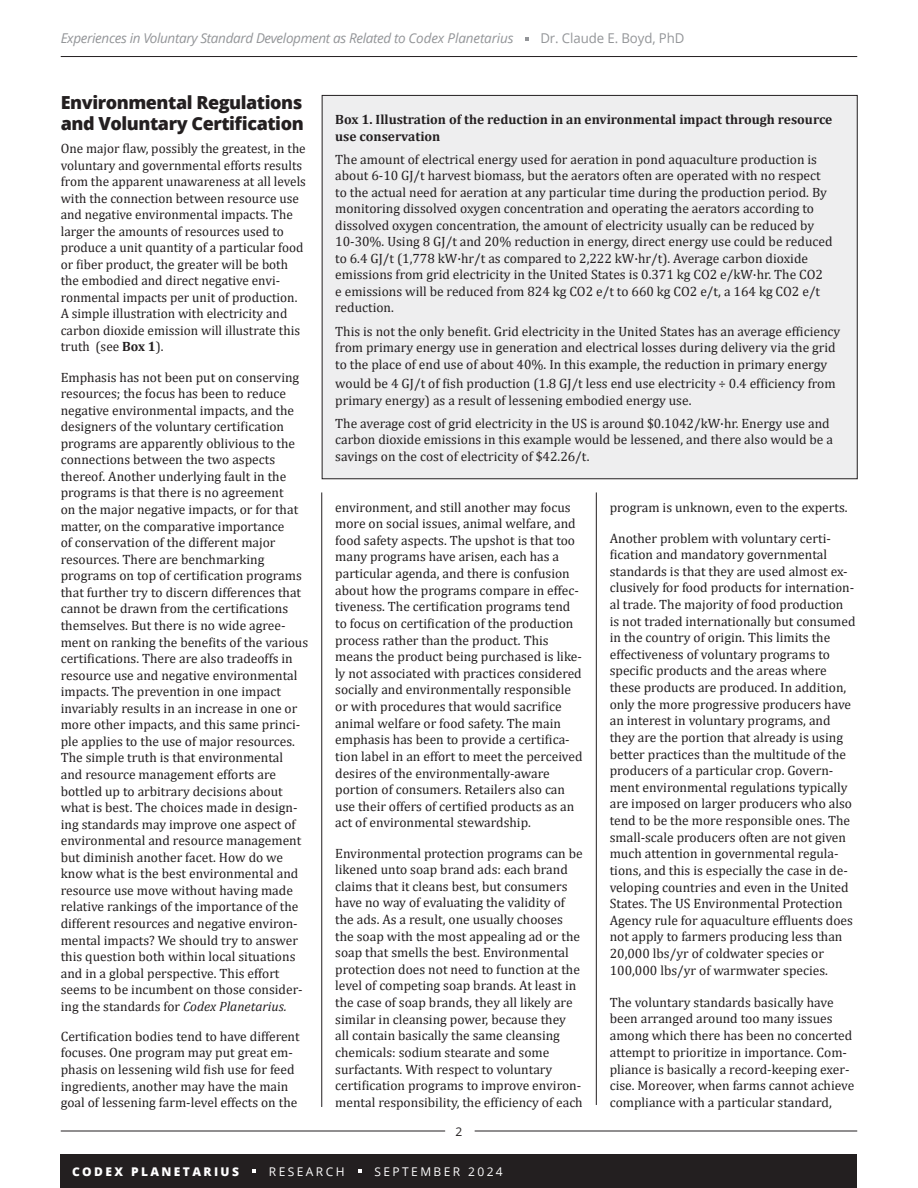
<style>
.page{position:relative;width:918px;height:1188px;background:#fff}
.page>*{position:absolute;margin:0;border:0;box-sizing:border-box;transform-origin:0 0}
.t1{font:800 18px/21px "Open Sans";letter-spacing:-.025em;color:#231f20}
.t2{font:13.5px/16.5px "Cambria";color:#231f20}
.t3{font:700 13.5px/16.5px "Cambria";color:#231f20}
.t4{font:italic 13.5px "Open Sans";letter-spacing:-.025em;color:#939598}
.t5{font:13.5px "Open Sans";letter-spacing:-.005em;color:#939598}
.t6{font:12px "Open Sans";letter-spacing:.2em;color:#fff}
.t7{font:800 12px "Open Sans";letter-spacing:.2em;color:#fff}
.t8{font:12px "Open Sans";color:#231f20}
.s1{font-weight:700}
.s2{font-style:italic}
</style>
<div class="page">
<hr style="left:61px;top:1131px;width:384px;height:1px;background:#231f20">
<hr style="left:475px;top:1131px;width:382px;height:1px;background:#231f20">
<hr style="left:61px;top:56px;width:796px;height:1px;background:#231f20">
<hr style="left:321px;top:492px;width:1px;height:615px;background:#231f20">
<hr style="left:596px;top:492px;width:1px;height:613px;background:#231f20">
<div style="left:61px;top:1154px;width:796px;height:34px;background:#231f20"></div>
<svg style="left:252px;top:1169px;width:4px;height:4px"></svg>
<svg style="left:358px;top:1169px;width:4px;height:4px"></svg>
<div style="left:322px;top:95px;width:535px;height:384px;background:#eeeeef"></div>
<svg style="left:525px;top:37px;width:4px;height:3px"></svg>
<p class="t4" style="left:61px;top:29px;width:454px">Experiences in Voluntary Standard Development as Related to Codex Planetarius</p>
<p class="t5" style="left:540px;top:29px;width:146px">Dr. Claude E. Boyd, PhD</p>
<p class="t1" style="left:61px;top:91px;width:245px">Environmental Regulations and Voluntary Certification</p>
<p class="t2" style="left:61px;top:141px;width:247px">One major flaw, possibly the greatest, in the voluntary and governmental efforts results from the apparent unawareness at all levels with the connection between resource use and negative environmental impacts. The larger the amounts of resources used to produce a unit quantity of a particular food or fiber product, the greater will be both the embodied and direct negative envi&shy;ronmental impacts per unit of production.<br>A simple illustration with electricity and carbon dioxide emission will illustrate this truth (see <span class="s1">Box 1</span>).</p>
<p class="t2" style="left:61px;top:369px;width:249px">Emphasis has not been put on conserving resources; the focus has been to reduce negative environmental impacts, and the designers of the voluntary certification programs are apparently oblivious to the connections between the two aspects thereof. Another underlying fault in the programs is that there is no agreement<br>on the major negative impacts, or for that matter, on the comparative importance<br>of conservation of the different major resources. There are benchmarking programs on top of certification programs that further try to discern differences that cannot be drawn from the certifications themselves. But there is no wide agree&shy;ment on ranking the benefits of the various certifications. There are also tradeoffs in resource use and negative environmental impacts. The prevention in one impact invariably results in an increase in one or more other impacts, and this same princi&shy;ple applies to the use of major resources.<br>The simple truth is that environmental<br>and resource management efforts are bottled up to arbitrary decisions about what is best. The choices made in design&shy;ing standards may improve one aspect of environmental and resource management but diminish another facet. How do we know what is the best environmental and resource use move without having made relative rankings of the importance of the different resources and negative environ&shy;mental impacts? We should try to answer this question both within local situations and in a global perspective. This effort seems to be incumbent on those consider&shy;ing the standards for <span class="s2">Codex Planetarius.</span></p>
<p class="t2" style="left:61px;top:1028px;width:241px">Certification bodies tend to have different focuses. One program may put great em&shy;phasis on lessening wild fish use for feed ingredients, another may have the main goal of lessening farm-level effects on the</p>
<p class="t3" style="left:335px;top:111px;width:499px">Box 1. Illustration of the reduction in an environmental impact through resource use conservation</p>
<p class="t2" style="left:335px;top:151px;width:499px">The amount of electrical energy used for aeration in pond aquaculture production is about 6-10 GJ/t harvest biomass, but the aerators often are operated with no respect to the actual need for aeration at any particular time during the production period. By monitoring dissolved oxygen concentration and operating the aerators according to dissolved oxygen concentration, the amount of electricity usually can be reduced by 10-30%. Using 8 GJ/t and 20% reduction in energy, direct energy use could be reduced to 6.4 GJ/t (1,778 kW·hr/t as compared to 2,222 kW·hr/t). Average carbon dioxide emissions from grid electricity in the United States is 0.371 kg CO2 e/kW·hr. The CO2 e emissions will be reduced from 824 kg CO2 e/t to 660 kg CO2 e/t, a 164 kg CO2 e/t reduction.</p>
<p class="t2" style="left:335px;top:323px;width:507px">This is not the only benefit. Grid electricity in the United States has an average efficiency from primary energy use in generation and electrical losses during delivery via the grid to the place of end use of about 40%. In this example, the reduction in primary energy</p>
<p class="t2" style="left:335px;top:375px;width:502px">would be 4 GJ/t of fish production (1.8 GJ/t less end use electricity ÷ 0.4 efficiency from primary energy) as a result of lessening embodied energy use.</p>
<p class="t2" style="left:335px;top:415px;width:499px">The average cost of grid electricity in the US is around $0.1042/kW·hr. Energy use and carbon dioxide emissions in this example would be lessened, and there also would be a savings on the cost of electricity of $42.26/t.</p>
<p class="t2" style="left:335px;top:499px;width:249px">environment, and still another may focus more on social issues, animal welfare, and food safety aspects. The upshot is that too many programs have arisen, each has a particular agenda, and there is confusion about how the programs compare in effec&shy;tiveness. The certification programs tend to focus on certification of the production process rather than the product. This means the product being purchased is like&shy;ly not associated with practices considered socially and environmentally responsible or with procedures that would sacrifice animal welfare or food safety. The main emphasis has been to provide a certifica&shy;tion label in an effort to meet the perceived desires of the environmentally-aware portion of consumers. Retailers also can use their offers of certified products as an act of environmental stewardship.</p>
<p class="t2" style="left:335px;top:845px;width:249px">Environmental protection programs can be likened unto soap brand ads: each brand claims that it cleans best, but consumers have no way of evaluating the validity of the ads. As a result, one usually chooses the soap with the most appealing ad or the soap that smells the best. Environmental protection does not need to function at the level of competing soap brands. At least in the case of soap brands, they all likely are similar in cleansing power, because they all contain basically the same cleansing chemicals: sodium stearate and some surfactants. With respect to voluntary certification programs to improve environ&shy;mental responsibility, the efficiency of each</p>
<p class="t8" style="left:456px;top:1123px;width:8px">2</p>
<p class="t2" style="left:610px;top:499px;width:239px">program is unknown, even to the experts.</p>
<p class="t2" style="left:610px;top:530px;width:247px">Another problem with voluntary certi&shy;fication and mandatory governmental standards is that they are used almost ex&shy;clusively for food products for internation&shy;al trade. The majority of food production is not traded internationally but consumed in the country of origin. This limits the effectiveness of voluntary programs to specific products and the areas where these products are produced. In addition, only the more progressive producers have an interest in voluntary programs, and they are the portion that already is using better practices than the multitude of the producers of a particular crop. Govern&shy;ment environmental regulations typically are imposed on larger producers who also tend to be the more responsible ones. The small-scale producers often are not given much attention in governmental regula&shy;tions, and this is especially the case in de&shy;veloping countries and even in the United States. The US Environmental Protection Agency rule for aquaculture effluents does not apply to farmers producing less than 20,000 lbs/yr of coldwater species or 100,000 lbs/yr of warmwater species.</p>
<p class="t2" style="left:610px;top:994px;width:246px">The voluntary standards basically have been arranged around too many issues among which there has been no concerted attempt to prioritize in importance. Com&shy;pliance is basically a record-keeping exer&shy;cise. Moreover, when farms cannot achieve compliance with a particular standard,</p>
<p class="t7" style="left:72px;top:1162px;width:168px">CODEX PLANETARIUS</p>
<p class="t6" style="left:269px;top:1163px;width:77px">RESEARCH</p>
<p class="t6" style="left:375px;top:1163px;width:130px">SEPTEMBER 2024</p>
</div>
